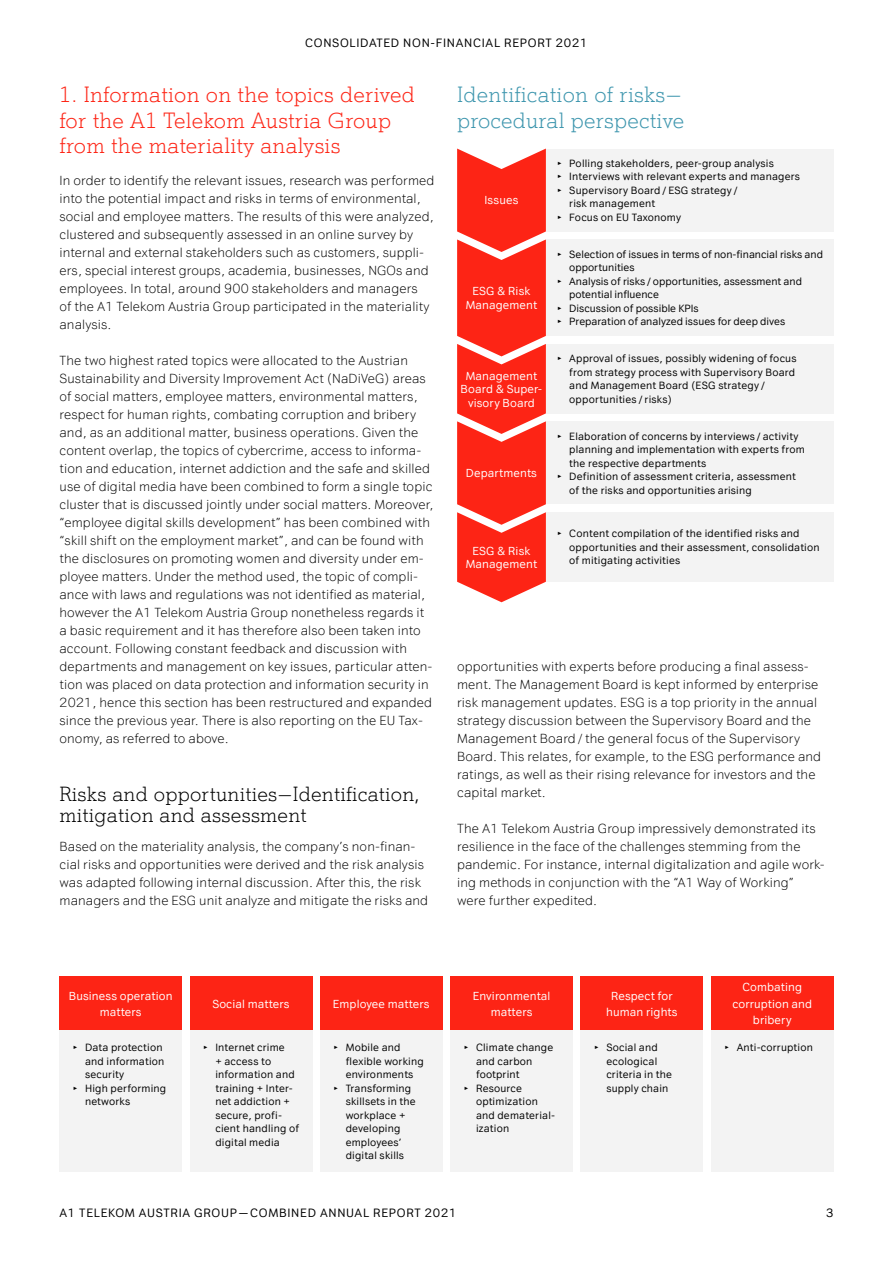
<style>
.page{position:relative;width:893px;height:1263px;background:#fff}
.page>*{position:absolute;margin:0;border:0;box-sizing:border-box;transform-origin:0 0}
.t1{font:300 21px/25.5px "A1 Serif";letter-spacing:.01em;color:#fd2415}
.t2{font:300 21px/25.5px "A1 Serif";letter-spacing:.01em;color:#3e96ae}
.t3{font:300 19.5px/21px "A1 Serif";letter-spacing:.01em;color:#000}
.t4{font:300 12.75px/18px "A1 Sans";letter-spacing:.01em;color:#000}
.t5{font:11.7px "A1 Sans";letter-spacing:.06em;color:#000}
.t6{font:11.25px/16.5px "A1 Sans";letter-spacing:.01em;color:#fff;text-align:center}
.t7{font:10.2px/13.5px "A1 Sans";letter-spacing:.02em;color:#000}
.t8{font:10.2px "A1 Sans";color:#000}
</style>
<div class="page">
<div style="left:60px;top:977px;width:122px;height:54px;background:#fd2415"></div>
<div style="left:190px;top:977px;width:122px;height:54px;background:#fd2415"></div>
<div style="left:320px;top:977px;width:122px;height:54px;background:#fd2415"></div>
<div style="left:450px;top:977px;width:123px;height:54px;background:#fd2415"></div>
<div style="left:581px;top:977px;width:122px;height:54px;background:#fd2415"></div>
<div style="left:711px;top:977px;width:122px;height:54px;background:#fd2415"></div>
<div style="left:320px;top:1031px;width:122px;height:141px;background:#f3f3f3"></div>
<div style="left:60px;top:1031px;width:122px;height:141px;background:#f3f3f3"></div>
<div style="left:190px;top:1031px;width:122px;height:141px;background:#f3f3f3"></div>
<div style="left:581px;top:1031px;width:122px;height:141px;background:#f3f3f3"></div>
<div style="left:450px;top:1031px;width:123px;height:141px;background:#f3f3f3"></div>
<div style="left:711px;top:1031px;width:122px;height:141px;background:#f3f3f3"></div>
<div style="left:546px;top:149px;width:287px;height:82px;background:#f3f3f3"></div>
<div style="left:546px;top:239px;width:287px;height:97px;background:#f3f3f3"></div>
<div style="left:546px;top:344px;width:287px;height:69px;background:#f3f3f3"></div>
<div style="left:546px;top:421px;width:287px;height:83px;background:#f3f3f3"></div>
<div style="left:546px;top:512px;width:287px;height:70px;background:#f3f3f3"></div>
<svg style="left:457px;top:149px;width:89px;height:453px;background:#fd3d30"></svg>
<p class="t5" style="left:305px;top:36px;width:284px">CONSOLIDATED NON-FINANCIAL REPORT 2021</p>
<h1 class="t1" style="left:60px;top:82px;width:357px">1. Information on the topics derived for the A1 Telekom Austria Group from the materiality analysis</h1>
<p class="t4" style="left:60px;top:171px;width:376px">In order to identify the relevant issues, research was performed into the potential impact and risks in terms of environmental, social and employee matters. The results of this were analyzed, clustered and subsequently assessed in an online survey by internal and external stakeholders such as customers, suppli&shy;ers, special interest groups, academia, businesses, NGOs and employees. In total, around 900 stakeholders and managers<br>of the A1 Telekom Austria Group participated in the materiality analysis.</p>
<p class="t4" style="left:60px;top:351px;width:375px">The two highest rated topics were allocated to the Austrian Sustainability and Diversity Improvement Act (NaDiVeG) areas of social matters, employee matters, environmental matters, respect for human rights, combating corruption and bribery and, as an additional matter, business operations. Given the content overlap, the topics of cybercrime, access to informa&shy;tion and education, internet addiction and the safe and skilled use of digital media have been combined to form a single topic cluster that is discussed jointly under social matters. Moreover, “employee digital skills development” has been combined with “skill shift on the employment market”, and can be found with the disclosures on promoting women and diversity under em&shy;ployee matters. Under the method used, the topic of compli&shy;ance with laws and regulations was not identified as material, however the A1 Telekom Austria Group nonetheless regards it a basic requirement and it has therefore also been taken into account. Following constant feedback and discussion with departments and management on key issues, particular atten&shy;tion was placed on data protection and information security in 2021, hence this section has been restructured and expanded since the previous year. There is also reporting on the EU Tax&shy;onomy, as referred to above.</p>
<h1 class="t2" style="left:457px;top:82px;width:229px">Identification of risks — procedural perspective</h1>
<p class="t7" style="left:556px;top:156px;width:219px">▸ Polling stakeholders, peer-group analysis</p>
<p class="t7" style="left:556px;top:170px;width:245px">▸ Interviews with relevant experts and managers</p>
<p class="t7" style="left:556px;top:183px;width:183px">▸ Supervisory Board / ESG strategy /</p>
<p class="t7" style="left:569px;top:197px;width:88px">risk management</p>
<p class="t7" style="left:556px;top:210px;width:126px">▸ Focus on EU Taxonomy</p>
<p class="t8" style="left:556px;top:248px;width:268px">▸ Selection of issues in terms of non-financial risks and</p>
<p class="t8" style="left:569px;top:261px;width:67px">opportunities</p>
<p class="t8" style="left:556px;top:275px;width:247px">▸ Analysis of risks / opportunities, assessment and</p>
<p class="t8" style="left:569px;top:288px;width:91px">potential influence</p>
<p class="t8" style="left:556px;top:302px;width:144px">▸ Discussion of possible KPIs</p>
<p class="t8" style="left:556px;top:315px;width:230px">▸ Preparation of analyzed issues for deep dives</p>
<p class="t7" style="left:569px;top:352px;width:229px;text-indent:-13px">▸ Approval of issues, possibly widening of focus from strategy process with Supervisory Board and Management Board (ESG strategy / opportunities / risks)</p>
<p class="t7" style="left:556px;top:429px;width:243px">▸ Elaboration of concerns by interviews / activity</p>
<p class="t7" style="left:569px;top:443px;width:237px">planning and implementation with experts from</p>
<p class="t7" style="left:569px;top:456px;width:139px">the respective departments</p>
<p class="t7" style="left:556px;top:470px;width:241px">▸ Definition of assessment criteria, assessment</p>
<p class="t7" style="left:569px;top:483px;width:184px">of the risks and opportunities arising</p>
<p class="t7" style="left:569px;top:527px;width:252px;text-indent:-13px">▸ Content compilation of the identified risks and opportunities and their assessment, consolidation of mitigating activities</p>
<p class="t6" style="left:485px;top:192px;width:35px">Issues</p>
<p class="t6" style="left:466px;top:284px;width:73px;line-height:13.5px">ESG &amp; Risk<br>Management</p>
<p class="t6" style="left:461px;top:369px;width:83px;line-height:13.5px">Management<br>Board &amp; Super&shy;visory Board</p>
<p class="t6" style="left:466px;top:465px;width:73px">Departments</p>
<p class="t6" style="left:466px;top:544px;width:73px;line-height:13.5px">ESG &amp; Risk<br>Management</p>
<p class="t4" style="left:457px;top:657px;width:366px">opportunities with experts before producing a final assess&shy;ment. The Management Board is kept informed by enterprise risk management updates. ESG is a top priority in the annual strategy discussion between the Supervisory Board and the Management Board/ the general focus of the Supervisory Board. This relates, for example, to the ESG performance and ratings, as well as their rising relevance for investors and the capital market.</p>
<p class="t4" style="left:457px;top:819px;width:369px">The A1 Telekom Austria Group impressively demonstrated its resilience in the face of the challenges stemming from the pandemic. For instance, internal digitalization and agile work&shy;ing methods in conjunction with the “A1 Way of Working” were further expedited.</p>
<h2 class="t3" style="left:60px;top:783px;width:362px">Risks and opportunities — Identification, mitigation and assessment</h2>
<p class="t4" style="left:60px;top:837px;width:370px">Based on the materiality analysis, the company’s non-finan&shy;cial risks and opportunities were derived and the risk analysis was adapted following internal discussion. After this, the risk managers and the ESG unit analyze and mitigate the risks and</p>
<p class="t6" style="left:69px;top:987px;width:105px">Business operation matters</p>
<p class="t6" style="left:212px;top:995px;width:79px">Social matters</p>
<p class="t6" style="left:333px;top:995px;width:98px">Employee matters</p>
<p class="t6" style="left:473px;top:987px;width:79px">Environmental matters</p>
<p class="t6" style="left:606px;top:987px;width:73px">Respect for human rights</p>
<p class="t6" style="left:732px;top:979px;width:81px">Combating corruption and bribery</p>
<p class="t7" style="left:333px;top:1040px;width:69px">▸ Mobile and</p>
<p class="t7" style="left:346px;top:1054px;width:80px">flexible working</p>
<p class="t7" style="left:346px;top:1067px;width:69px">environments</p>
<p class="t7" style="left:333px;top:1081px;width:80px">▸ Transforming</p>
<p class="t7" style="left:346px;top:1094px;width:72px">skillsets in the</p>
<p class="t7" style="left:346px;top:1108px;width:61px">workplace +</p>
<p class="t7" style="left:346px;top:1121px;width:56px">developing</p>
<p class="t7" style="left:346px;top:1135px;width:57px">employees’</p>
<p class="t7" style="left:346px;top:1148px;width:60px">digital skills</p>
<p class="t7" style="left:463px;top:1040px;width:92px">▸ Climate change</p>
<p class="t7" style="left:476px;top:1054px;width:58px">and carbon</p>
<p class="t7" style="left:476px;top:1067px;width:45px">footprint</p>
<p class="t7" style="left:463px;top:1081px;width:60px">▸ Resource</p>
<p class="t7" style="left:476px;top:1094px;width:63px">optimization</p>
<p class="t7" style="left:476px;top:1108px;width:81px">and dematerial-</p>
<p class="t7" style="left:476px;top:1121px;width:35px">ization</p>
<p class="t7" style="left:215px;top:1040px;width:85px;text-indent:-13px">▸ Internet crime<br>+ access to information and training + Inter&shy;net addiction + secure, profi&shy;cient handling of digital media</p>
<p class="t7" style="left:594px;top:1040px;width:66px">▸ Social and</p>
<p class="t7" style="left:724px;top:1040px;width:91px">▸ Anti-corruption</p>
<p class="t7" style="left:72px;top:1040px;width:92px">▸ Data protection</p>
<p class="t7" style="left:85px;top:1054px;width:81px">and information</p>
<p class="t7" style="left:85px;top:1067px;width:41px">security</p>
<p class="t7" style="left:72px;top:1081px;width:95px">▸ High performing</p>
<p class="t7" style="left:85px;top:1094px;width:47px">networks</p>
<p class="t7" style="left:606px;top:1054px;width:67px">ecological criteria in the supply chain</p>
<p class="t5" style="left:60px;top:1206px;width:399px">A1 TELEKOM AUSTRIA GROUP — COMBINED ANNUAL REPORT 2021</p>
<p class="t5" style="left:826px;top:1206px;width:9px">3</p>
</div>
